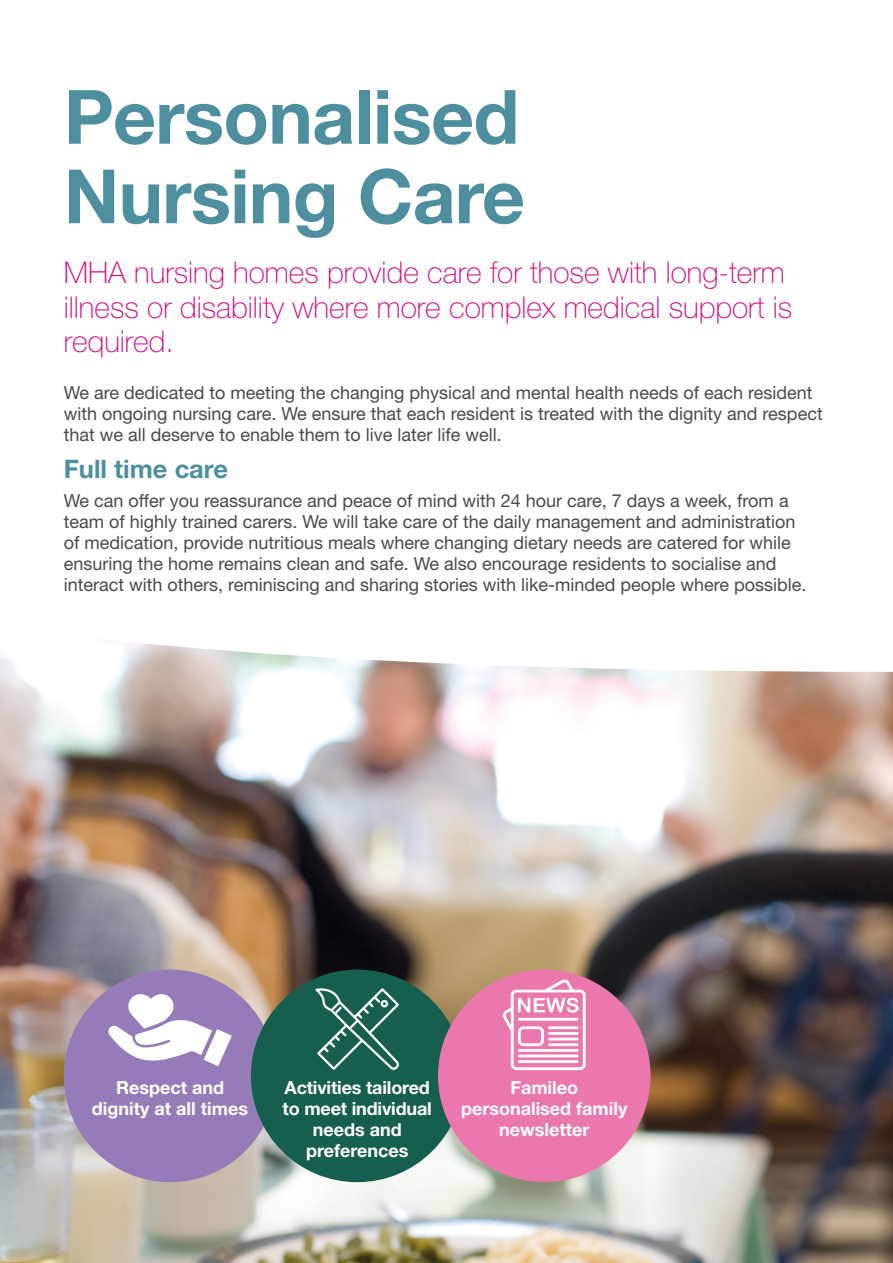
<style>
.page{position:relative;width:893px;height:1263px;background:#fff}
.page>*{position:absolute;margin:0;border:0;box-sizing:border-box;transform-origin:0 0}
.t1{font:700 75px/79.5px "Helvetica Neue";letter-spacing:-.01em;color:#4d8f9f}
.t2{font:100 30px/34.5px "Helvetica Neue";color:#d4007f}
.t3{font:700 25.5px "Helvetica Neue";color:#4d8f9f}
.t4{font:18px/21px "Helvetica Neue";color:#4a4a49}
.t5{font:700 18px/21px "Helvetica Neue";color:#fff;text-align:center}
</style>
<div class="page">
<img style="left:0;top:672px;width:893px;height:591px">
<svg style="left:0;top:640px;width:893px;height:32px"></svg>
<div style="left:64px;top:969px;width:212px;height:213px;background:#957cb8;border-radius:50%"></div>
<div style="left:251px;top:969px;width:212px;height:213px;background:#165f4f;border-radius:50%"></div>
<div style="left:438px;top:969px;width:213px;height:213px;background:#eb78ad;border-radius:50%"></div>
<svg style="left:315px;top:988px;width:84px;height:82px"></svg>
<svg style="left:503px;top:980px;width:83px;height:90px"></svg>
<hr style="left:518px;top:1018px;width:61px;height:3px;background:#fff">
<svg style="left:108px;top:994px;width:124px;height:72px"></svg>
<p class="t1" style="left:64px;top:76px;width:463px">Personalised<br>Nursing Care</p>
<p class="t2" style="left:64px;top:255px;width:730px">MHA nursing homes provide care for those with long-term illness or disability where more complex medical support is required.</p>
<p class="t4" style="left:64px;top:382px;width:760px">We are dedicated to meeting the changing physical and mental health needs of each resident with ongoing nursing care. We ensure that each resident is treated with the dignity and respect that we all deserve to enable them to live later life well.</p>
<p class="t3" style="left:64px;top:453px;width:166px">Full time care</p>
<p class="t4" style="left:64px;top:490px;width:744px">We can offer you reassurance and peace of mind with 24 hour care, 7 days a week, from a team of highly trained carers. We will take care of the daily management and administration of medication, provide nutritious meals where changing dietary needs are catered for while ensuring the home remains clean and safe. We also encourage residents to socialise and interact with others, reminiscing and sharing stories with like-minded people where possible.</p>
<p class="t5" style="left:92px;top:1077px;width:158px">Respect and dignity at all times</p>
<p class="t5" style="left:461px;top:1077px;width:168px">Famileo personalised family newsletter</p>
<p class="t5" style="left:283px;top:1077px;width:151px">Activities tailored to meet individual needs and preferences</p>
</div>
